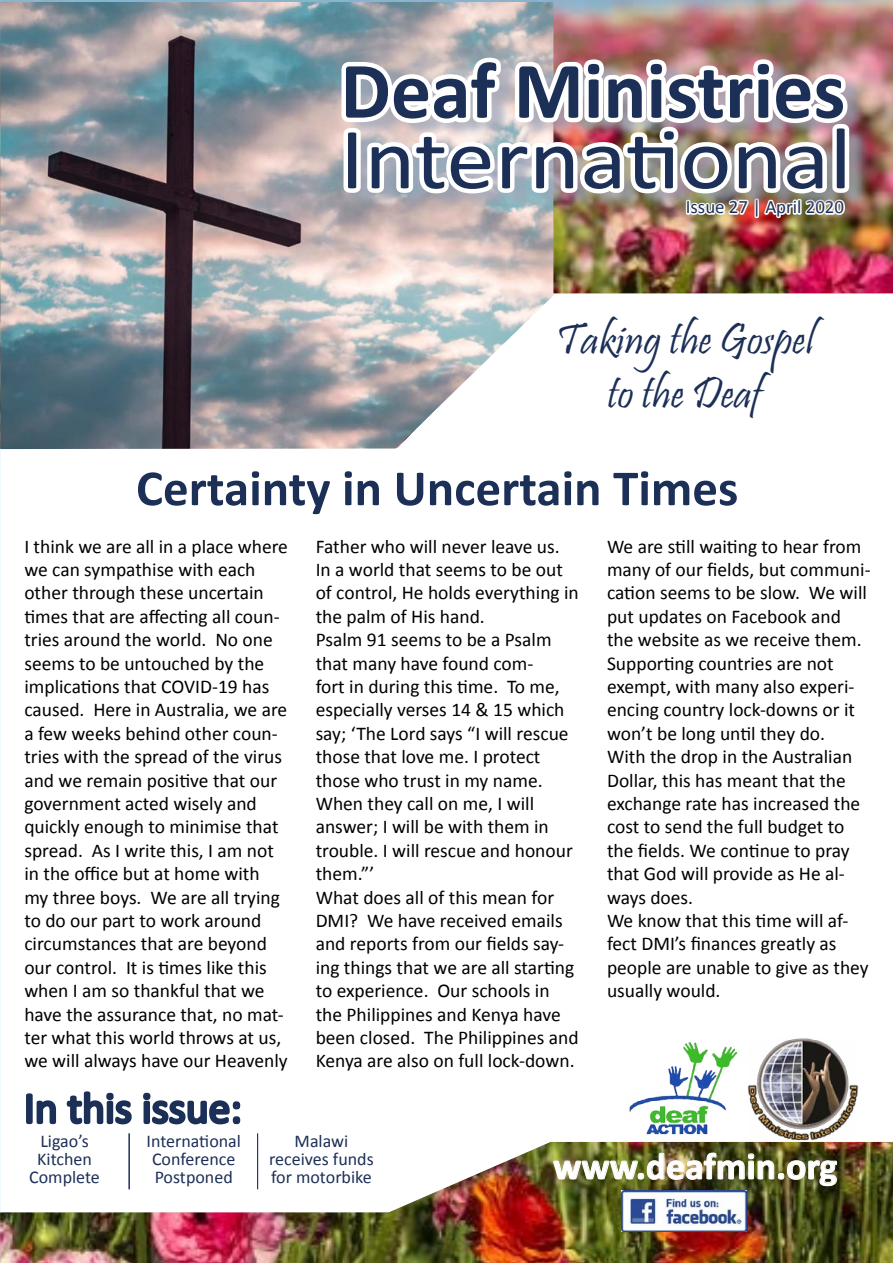
<style>
.page{position:relative;width:893px;height:1263px;background:#fff}
.page>*{position:absolute;margin:0;border:0;box-sizing:border-box;transform-origin:0 0}
.t1{font:87.75px "Calibri";color:#1c2f57;scale:1.11 1}
.t2{font:700 81px "Calibri";color:#1c2f57}
.t3{font:700 51px "Calibri";color:#1c2f57}
.t4{font:45px/54px "Pristina";color:#1c2f57;text-align:center}
.t5{font:43.5px "Calibri";color:#1c2f57}
.t6{font:700 37.8px "Calibri";color:#fff}
.t7{font:19.5px/23.4px "Calibri";color:#000}
.t8{font:18.9px "Calibri";color:#1c2f57}
.t9{font:18px/18px "Calibri";color:#1c2f57;text-align:center}
</style>
<div class="page">
<img style="left:0;top:0;width:893px;height:1263px">
<img style="left:553px;top:1152px;width:284px;height:34px">
<svg style="left:24px;top:1091px;width:34px;height:35px"></svg>
<svg style="left:64px;top:1089px;width:70px;height:37px"></svg>
<svg style="left:141px;top:1090px;width:102px;height:37px"></svg>
<img style="left:747px;top:1038px;width:111px;height:102px">
<hr style="left:257px;top:1133px;width:1px;height:56px;background:#1c2f57">
<hr style="left:128px;top:1133px;width:2px;height:56px;background:#1c2f57">
<img style="left:0;top:2px;width:553px;height:447px">
<img style="left:622px;top:1190px;width:124px;height:42px">
<div style="left:346px;top:58px;width:524px;height:152px;background:#9da5b7;opacity:.75"></div>
<img style="left:334px;top:51px;width:523px;height:180px">
<h2 class="t2" style="left:340px;top:33px;width:506px">Deaf Ministries</h2>
<h1 class="t1" style="left:340px;top:98px;width:463px">International</h1>
<p class="t8" style="left:686px;top:194px;width:160px">Issue 27 | April 2020</p>
<h3 class="t4" style="left:556px;top:317px;width:260px">Taking the Gospel to the Deaf</h3>
<h3 class="t3" style="left:136px;top:452px;width:604px">Certainty in Uncertain Times</h3>
<p class="t7" style="left:607px;top:534px;width:265px">We are still waiting to hear from many of our fields, but communi&shy;cation seems to be slow. We will put updates on Facebook and the website as we receive them.<br>Supporting countries are not exempt, with many also experi&shy;encing country lock-downs or it won’t be long until they do.<br>With the drop in the Australian<br>Dollar, this has meant that the exchange rate has increased the cost to send the full budget to the fields. We continue to pray that God will provide as He al&shy;ways does.<br>We know that this time will af&shy;fect DMI’s finances greatly as people are unable to give as they usually would.</p>
<p class="t7" style="left:24px;top:534px;width:265px">I think we are all in a place where we can sympathise with each other through these uncertain times that are affecting all coun&shy;tries around the world. No one seems to be untouched by the implications that COVID-19 has caused. Here in Australia, we are a few weeks behind other coun&shy;tries with the spread of the virus and we remain positive that our government acted wisely and quickly enough to minimise that spread. As I write this, I am not in the office but at home with my three boys. We are all trying to do our part to work around circumstances that are beyond our control. It is times like this when I am so thankful that we have the assurance that, no mat&shy;ter what this world throws at us, we will always have our Heavenly</p>
<p class="t7" style="left:316px;top:534px;width:265px">Father who will never leave us.<br>In a world that seems to be out of control, He holds everything in the palm of His hand.<br>Psalm 91 seems to be a Psalm that many have found com-<br>fort in during this time. To me, especially verses 14 &amp; 15 which say; ‘The Lord says “I will rescue those that love me. I protect those who trust in my name.<br>When they call on me, I will answer; I will be with them in trouble. I will rescue and honour them.”’<br>What does all of this mean for<br>DMI? We have received emails and reports from our fields say&shy;ing things that we are all starting to experience. Our schools in the Philippines and Kenya have been closed. The Philippines and<br>Kenya are also on full lock-down.</p>
<h3 class="t5" style="left:24px;top:1078px;width:220px">In this issue:</h3>
<p class="t9" style="left:29px;top:1131px;width:72px">Ligao’s<br>Kitchen<br>Complete</p>
<p class="t9" style="left:146px;top:1131px;width:96px">International<br>Conference<br>Postponed</p>
<p class="t9" style="left:269px;top:1131px;width:106px">Malawi receives funds for motorbike</p>
<h3 class="t6" style="left:553px;top:1139px;width:286px">www.deafmin.org</h3>
</div>
